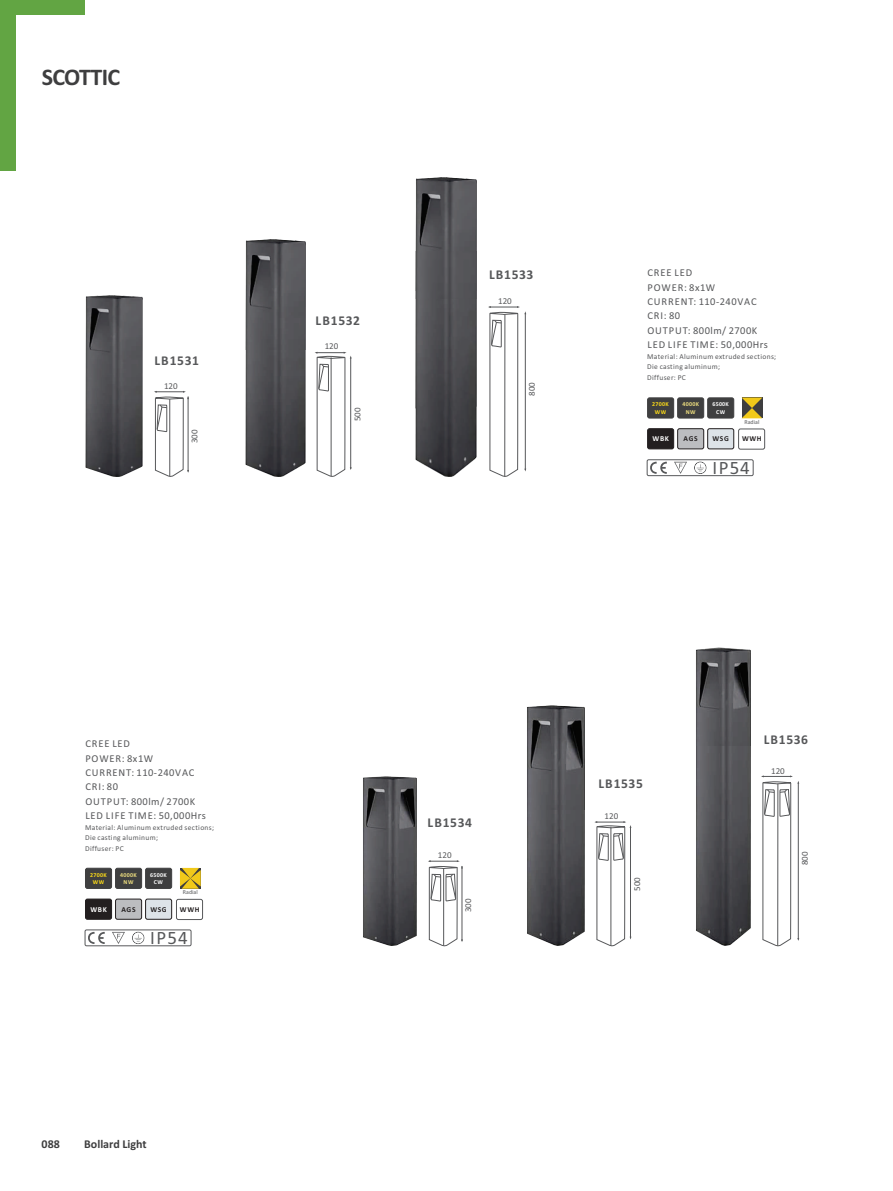
<style>
.page{position:relative;width:893px;height:1191px;background:#fff}
.page>*{position:absolute;margin:0;border:0;box-sizing:border-box;transform-origin:0 0}
.t1{font:700 24px "Calibri";letter-spacing:-.03em;color:#3e3e3f}
.t2{font:18.9px "Calibri";letter-spacing:.065em;color:#57585a}
.t3{font:700 13.5px "Calibri";letter-spacing:.045em;color:#57585a}
.t4{font:700 12px "Calibri";color:#3e3e3f}
.t5{font:10.5px/14.2px "Calibri";letter-spacing:.085em;color:#57585a}
.t6{font:9px "Calibri";color:#57585a}
.t7{font:7.5px/10.2px "Calibri";letter-spacing:.045em;color:#57585a}
.t8{font:700 7.5px "Calibri";letter-spacing:.085em;color:#231f20}
.t9{font:700 7.5px "Calibri";letter-spacing:.085em;color:#fff}
.t10{font:700 6px/7.4px "Calibri";letter-spacing:.045em;color:#ffdd17;text-align:center}
.t11{font:700 6px/7.4px "Calibri";letter-spacing:.045em;color:#fff;text-align:center}
.t12{font:700 6px/7.4px "Calibri";letter-spacing:.045em;color:#f1e180;text-align:center}
.t13{font:6px "Calibri";color:#57585a}
</style>
<div class="page">
<div style="left:0;top:0;width:85px;height:15px;background:#62a543"></div>
<div style="left:0;top:0;width:16px;height:170px;background:#62a543"></div>
<div style="left:85px;top:898px;width:27px;height:21px;background:#231f20;border:1px solid #231f20;border-radius:2px"></div>
<div style="left:115px;top:898px;width:27px;height:21px;background:#bcbdc0;border:1px solid #231f20;border-radius:2px"></div>
<div style="left:145px;top:898px;width:27px;height:21px;background:#dde3e8;border:1px solid #231f20;border-radius:2px"></div>
<div style="left:85px;top:868px;width:27px;height:20px;background:#3f3f40;border:1px solid #3f3f40;border-radius:2px"></div>
<div style="left:115px;top:868px;width:27px;height:20px;background:#3f3f40;border:1px solid #3f3f40;border-radius:2px"></div>
<div style="left:145px;top:868px;width:27px;height:20px;background:#3f3f40;border:1px solid #3f3f40;border-radius:2px"></div>
<svg style="left:132px;top:931px;width:12px;height:13px"></svg>
<svg style="left:88px;top:931px;width:17px;height:13px"></svg>
<svg style="left:112px;top:932px;width:13px;height:12px"></svg>
<div style="left:85px;top:929px;width:106px;height:17px;border:1px solid #57585a;border-radius:2px"></div>
<div style="left:176px;top:899px;width:27px;height:21px;background:#fff;border:1px solid #57585a;border-radius:2px"></div>
<img style="left:415px;top:177px;width:61px;height:74px">
<img style="left:415px;top:298px;width:61px;height:178px">
<img style="left:415px;top:251px;width:61px;height:47px">
<svg style="left:488px;top:306px;width:38px;height:171px"></svg>
<hr style="left:504px;top:314px;width:1px;height:162px;background:#57585a">
<img style="left:245px;top:349px;width:61px;height:127px">
<img style="left:245px;top:240px;width:61px;height:109px">
<svg style="left:315px;top:352px;width:37px;height:125px"></svg>
<hr style="left:331px;top:357px;width:1px;height:119px;background:#57585a">
<img style="left:85px;top:295px;width:58px;height:181px">
<svg style="left:154px;top:391px;width:35px;height:86px"></svg>
<hr style="left:169px;top:399px;width:1px;height:77px;background:#57585a">
<svg style="left:761px;top:775px;width:38px;height:171px"></svg>
<hr style="left:777px;top:784px;width:1px;height:161px;background:#57585a">
<img style="left:696px;top:647px;width:54px;height:298px">
<img style="left:696px;top:649px;width:54px;height:96px">
<svg style="left:594px;top:821px;width:37px;height:125px"></svg>
<hr style="left:611px;top:826px;width:1px;height:119px;background:#57585a">
<img style="left:527px;top:809px;width:58px;height:136px">
<img style="left:527px;top:706px;width:58px;height:103px">
<svg style="left:428px;top:860px;width:35px;height:86px"></svg>
<hr style="left:443px;top:868px;width:1px;height:77px;background:#57585a">
<img style="left:363px;top:776px;width:54px;height:169px">
<div style="left:647px;top:428px;width:27px;height:21px;background:#231f20;border:1px solid #231f20;border-radius:2px"></div>
<div style="left:677px;top:428px;width:27px;height:21px;background:#bcbdc0;border:1px solid #231f20;border-radius:2px"></div>
<div style="left:707px;top:428px;width:27px;height:21px;background:#dde3e8;border:1px solid #231f20;border-radius:2px"></div>
<div style="left:647px;top:397px;width:27px;height:21px;background:#3f3f40;border:1px solid #3f3f40;border-radius:2px"></div>
<div style="left:677px;top:397px;width:27px;height:21px;background:#3f3f40;border:1px solid #3f3f40;border-radius:2px"></div>
<div style="left:707px;top:397px;width:27px;height:21px;background:#3f3f40;border:1px solid #3f3f40;border-radius:2px"></div>
<svg style="left:694px;top:461px;width:12px;height:13px"></svg>
<svg style="left:650px;top:461px;width:17px;height:13px"></svg>
<svg style="left:674px;top:462px;width:13px;height:12px"></svg>
<div style="left:647px;top:459px;width:106px;height:17px;border:1px solid #57585a;border-radius:2px"></div>
<div style="left:738px;top:428px;width:27px;height:21px;background:#fff;border:1px solid #57585a;border-radius:2px"></div>
<svg style="left:742px;top:397px;width:20px;height:21px"></svg>
<svg style="left:180px;top:868px;width:21px;height:20px"></svg>
<h1 class="t1" style="left:42px;top:67px;width:80px">SCOTTIC</h1>
<p class="t3" style="left:154px;top:354px;width:46px">LB1531</p>
<p class="t6" style="left:164px;top:382px;width:15px">120</p>
<p class="t6" style="left:191px;top:443px;width:15px;rotate:-90deg">300</p>
<p class="t3" style="left:316px;top:314px;width:46px">LB1532</p>
<p class="t6" style="left:325px;top:343px;width:15px">120</p>
<p class="t6" style="left:354px;top:421px;width:15px;rotate:-90deg">500</p>
<p class="t3" style="left:489px;top:268px;width:46px">LB1533</p>
<p class="t6" style="left:498px;top:297px;width:15px">120</p>
<p class="t6" style="left:528px;top:396px;width:15px;rotate:-90deg">800</p>
<p class="t5" style="left:647px;top:267px;width:122px">CREE LED<br>POWER: 8x1W<br>CURRENT: 110-240VAC<br>CRI: 80<br>OUTPUT: 800lm/ 2700K<br>LED LIFE TIME: 50,000Hrs</p>
<p class="t7" style="left:647px;top:352px;width:131px">Material: Aluminum extruded sections;<br>Die casting aluminum;<br>Diffuser: PC</p>
<p class="t10" style="left:652px;top:401px;width:18px">2700K<br>WW</p>
<p class="t11" style="left:712px;top:401px;width:18px">6500K<br>CW</p>
<p class="t12" style="left:682px;top:401px;width:18px">4000K<br>NW</p>
<p class="t9" style="left:653px;top:435px;width:18px">WBK</p>
<p class="t8" style="left:684px;top:435px;width:16px">AGS</p>
<p class="t8" style="left:712px;top:435px;width:18px">WSG</p>
<p class="t13" style="left:744px;top:419px;width:16px">Radial</p>
<p class="t8" style="left:742px;top:436px;width:21px">WWH</p>
<h2 class="t2" style="left:712px;top:460px;width:39px">IP54</h2>
<p class="t5" style="left:85px;top:737px;width:122px">CREE LED<br>POWER: 8x1W<br>CURRENT: 110-240VAC<br>CRI: 80<br>OUTPUT: 800lm/ 2700K<br>LED LIFE TIME: 50,000Hrs</p>
<p class="t7" style="left:85px;top:823px;width:131px">Material: Aluminum extruded sections;<br>Die casting aluminum;<br>Diffuser: PC</p>
<p class="t10" style="left:90px;top:871px;width:18px">2700K<br>WW</p>
<p class="t11" style="left:150px;top:871px;width:18px">6500K<br>CW</p>
<p class="t12" style="left:120px;top:871px;width:18px">4000K<br>NW</p>
<p class="t9" style="left:91px;top:906px;width:18px">WBK</p>
<p class="t8" style="left:122px;top:906px;width:16px">AGS</p>
<p class="t8" style="left:150px;top:906px;width:18px">WSG</p>
<p class="t13" style="left:183px;top:889px;width:16px">Radial</p>
<p class="t8" style="left:180px;top:906px;width:21px">WWH</p>
<h2 class="t2" style="left:150px;top:930px;width:39px">IP54</h2>
<p class="t4" style="left:42px;top:1139px;width:20px">088</p>
<p class="t4" style="left:84px;top:1139px;width:64px">Bollard Light</p>
<p class="t3" style="left:427px;top:817px;width:46px">LB1534</p>
<p class="t6" style="left:438px;top:851px;width:15px">120</p>
<p class="t6" style="left:464px;top:912px;width:15px;rotate:-90deg">300</p>
<p class="t3" style="left:598px;top:778px;width:46px">LB1535</p>
<p class="t6" style="left:604px;top:812px;width:15px">120</p>
<p class="t6" style="left:633px;top:890px;width:15px;rotate:-90deg">500</p>
<p class="t3" style="left:764px;top:734px;width:46px">LB1536</p>
<p class="t6" style="left:771px;top:767px;width:15px">120</p>
<p class="t6" style="left:801px;top:865px;width:15px;rotate:-90deg">800</p>
</div>
